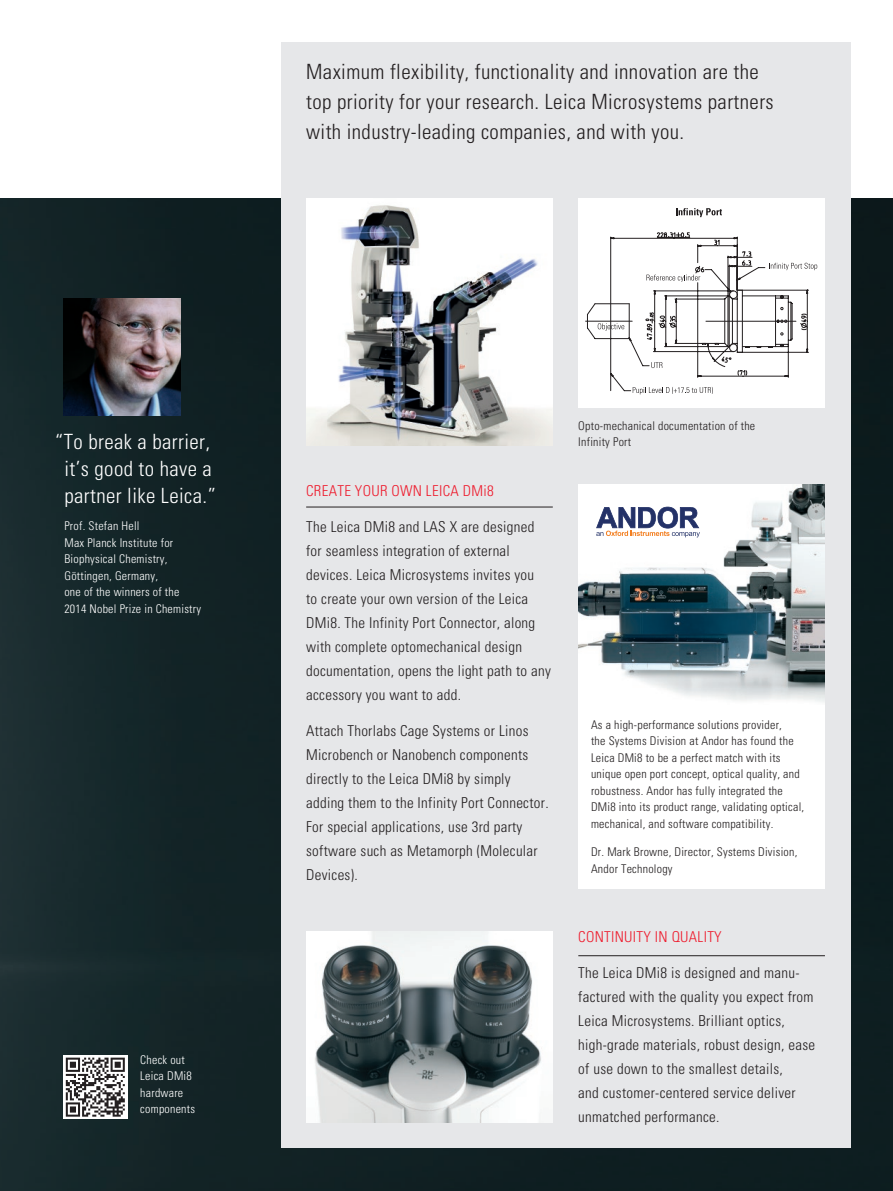
<style>
.page{position:relative;width:893px;height:1191px;background:#fff}
.page>*{position:absolute;margin:0;border:0;box-sizing:border-box;transform-origin:0 0}
.t1{font:300 condensed 21px/30px "Univers LT Std";letter-spacing:.02em;color:#231f20}
.t2{font:300 condensed 21px/27px "Univers LT Std";letter-spacing:.02em;color:#fff;text-align:center}
.t3{font:300 condensed 15px/24px "Univers LT Std";letter-spacing:.02em;color:#231f20}
.t4{font:300 condensed 15px "Univers LT Std";letter-spacing:.02em;color:#ee1b2d}
.t5{font:300 condensed 12px/16.5px "Univers LT Std";letter-spacing:.02em;color:#231f20}
.t6{font:300 condensed 12px/16.5px "Univers LT Std";letter-spacing:.02em;color:#fff}
</style>
<div class="page">
<img style="left:0;top:199px;width:893px;height:992px">
<div style="left:281px;top:43px;width:569px;height:1105px;background:#e6e7e9"></div>
<img style="left:306px;top:199px;width:247px;height:246px">
<img style="left:306px;top:931px;width:247px;height:192px">
<div style="left:578px;top:485px;width:247px;height:404px;background:#fff"></div>
<img style="left:578px;top:485px;width:247px;height:217px">
<div style="left:596px;top:505px;width:104px;height:33px;background:#fff"></div>
<svg style="left:596px;top:506px;width:104px;height:31px"></svg>
<div style="left:578px;top:199px;width:247px;height:209px;background:#fff"></div>
<svg style="left:676px;top:208px;width:46px;height:9px"></svg>
<svg style="left:586px;top:237px;width:231px;height:157px;background:#e8e7e7"></svg>
<svg style="left:64px;top:1054px;width:64px;height:64px"></svg>
<svg style="left:64px;top:1055px;width:63px;height:63px"></svg>
<svg style="left:66px;top:1057px;width:59px;height:59px"></svg>
<hr style="left:578px;top:955px;width:247px;height:1px;background:#231f20">
<hr style="left:306px;top:507px;width:247px;height:1px;background:#231f20">
<img style="left:64px;top:298px;width:117px;height:117px">
<h1 class="t1" style="left:306px;top:57px;width:469px">Maximum flexibility, functionality and innovation are the top priority for your research. Leica Microsystems partners with industry-leading companies, and with you.</h1>
<h1 class="t2" style="left:55px;top:428px;width:162px">“To break a barrier, it’s good to have a partner like Leica.”</h1>
<p class="t6" style="left:64px;top:518px;width:138px">Prof. Stefan Hell<br>Max Planck Institute for<br>Biophysical Chemistry,<br>Göttingen, Germany,<br>one of the winners of the<br>2014 Nobel Prize in Chemistry</p>
<p class="t6" style="left:140px;top:1051px;width:56px">Check out<br>Leica DMi8 hardware components</p>
<p class="t4" style="left:306px;top:481px;width:96px">Create your own</p>
<p class="t4" style="left:426px;top:481px;width:69px">Leica DMi8</p>
<p class="t3" style="left:306px;top:514px;width:246px">The Leica DMi8 and LAS X are designed for seamless integration of external devices. Leica Microsystems invites you<br>to create your own version of the Leica DMi8. The Infinity Port Connector, along with complete optomechanical design documentation, opens the light path to any accessory you want to add.</p>
<p class="t3" style="left:306px;top:718px;width:244px">Attach Thorlabs Cage Systems or Linos Microbench or Nanobench components directly to the Leica DMi8 by simply adding them to the Infinity Port Connector.<br>For special applications, use 3rd party software such as Metamorph (Molecular Devices).</p>
<p class="t5" style="left:578px;top:417px;width:178px">Opto-mechanical documentation of the<br>Infinity Port</p>
<p class="t5" style="left:591px;top:716px;width:215px">As a high-performance solutions provider,<br>the Systems Division at Andor has found the Leica DMi8 to be a perfect match with its unique open port concept, optical quality, and robustness. Andor has fully integrated the DMi8 into its product range, validating optical, mechanical, and software compatibility.</p>
<p class="t5" style="left:591px;top:844px;width:208px">Dr. Mark Browne, Director, Systems Division,<br>Andor Technology</p>
<p class="t4" style="left:578px;top:928px;width:16px">Contin</p>
<p class="t4" style="left:624px;top:928px;width:72px">uity in Qualit</p>
<p class="t4" style="left:714px;top:928px;width:9px">y</p>
<p class="t3" style="left:578px;top:961px;width:238px">The Leica DMi8 is designed and manu&shy;factured with the quality you expect from Leica Microsystems. Brilliant optics, high-grade materials, robust design, ease of use down to the smallest details,<br>and customer-centered service deliver unmatched performance.</p>
</div>
